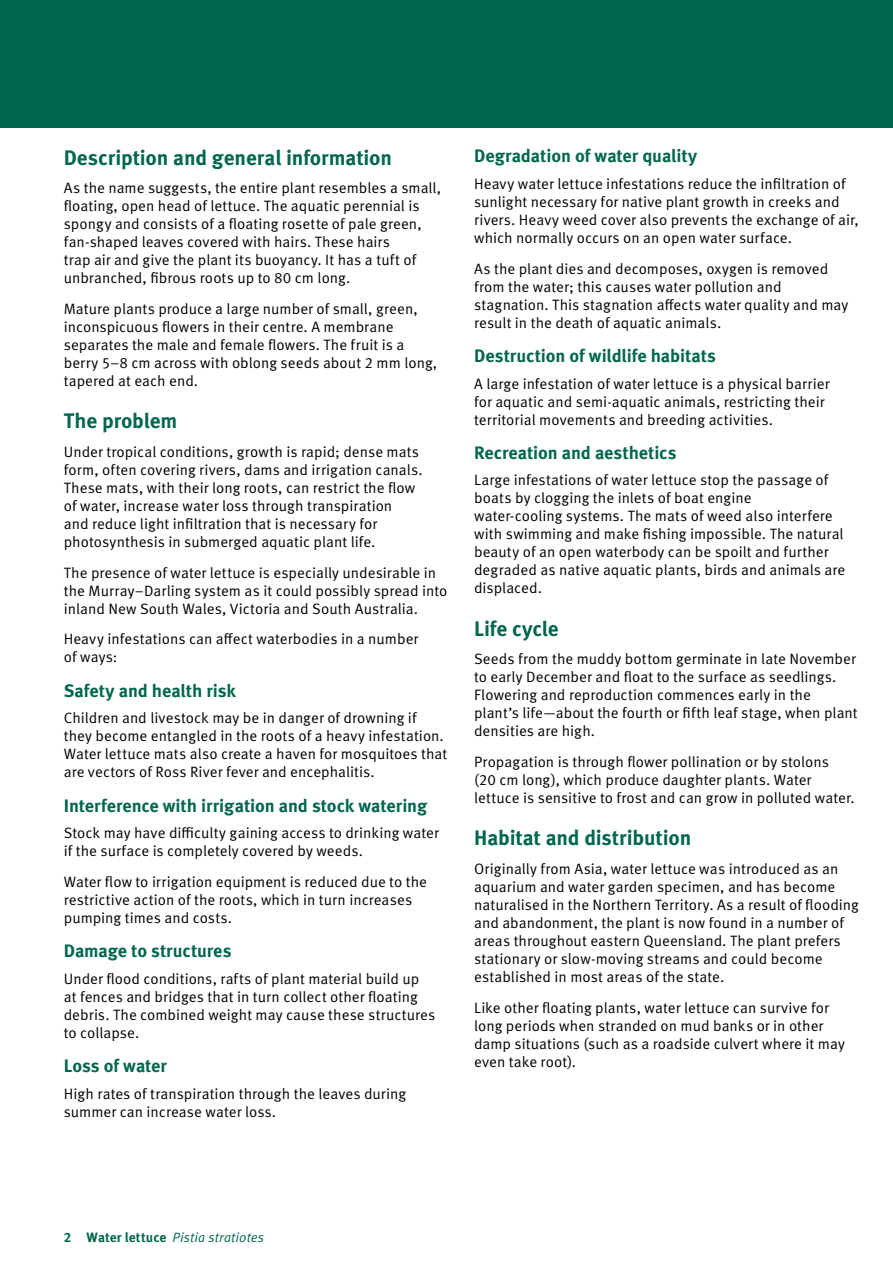
<style>
.page{position:relative;width:893px;height:1263px;background:#fff}
.page>*{position:absolute;margin:0;border:0;box-sizing:border-box;transform-origin:0 0}
.header01{font:700 21px "Meta OT";letter-spacing:-.01em;color:#00674e}
.header02{font:700 18px "Meta OT";letter-spacing:-.005em;color:#00674e}
.bodycopy{font:15px/18px "Meta OT";color:#000}
.bodycopy-2{font:italic 13.5px "Meta OT";letter-spacing:.005em;color:#00674e}
.s1{font-weight:700;font-style:normal}
</style>
<div class="page">
<div style="left:0;top:0;width:893px;height:128px;background:#00674e"></div>
<p class="header01" style="left:64px;top:144px;width:330px">Description and general information</p>
<p class="bodycopy" style="left:64px;top:179px;width:379px">As the name suggests, the entire plant resembles a small, floating, open head of lettuce. The aquatic perennial is spongy and consists of a floating rosette of pale green, fan-shaped leaves covered with hairs. These hairs<br>trap air and give the plant its buoyancy. It has a tuft of unbranched, fibrous roots up to 80 cm long.</p>
<p class="bodycopy" style="left:64px;top:300px;width:375px">Mature plants produce a large number of small, green, inconspicuous flowers in their centre. A membrane separates the male and female flowers. The fruit is a berry 5–8 cm across with oblong seeds about 2 mm long, tapered at each end.</p>
<p class="header01" style="left:64px;top:408px;width:115px">The problem</p>
<p class="bodycopy" style="left:64px;top:443px;width:360px">Under tropical conditions, growth is rapid; dense mats form, often covering rivers, dams and irrigation canals.<br>These mats, with their long roots, can restrict the flow of water, increase water loss through transpiration<br>and reduce light infiltration that is necessary for photosynthesis in submerged aquatic plant life.</p>
<p class="bodycopy" style="left:64px;top:564px;width:385px">The presence of water lettuce is especially undesirable in the Murray–Darling system as it could possibly spread into inland New South Wales, Victoria and South Australia.</p>
<p class="bodycopy" style="left:64px;top:630px;width:356px">Heavy infestations can affect waterbodies in a number of ways:</p>
<p class="header02" style="left:64px;top:679px;width:174px">Safety and health risk</p>
<p class="bodycopy" style="left:64px;top:709px;width:385px">Children and livestock may be in danger of drowning if they become entangled in the roots of a heavy infestation.<br>Water lettuce mats also create a haven for mosquitoes that are vectors of Ross River fever and encephalitis.</p>
<p class="header02" style="left:64px;top:794px;width:365px">Interference with irrigation and stock watering</p>
<p class="bodycopy" style="left:64px;top:824px;width:377px">Stock may have difficulty gaining access to drinking water if the surface is completely covered by weeds.</p>
<p class="bodycopy" style="left:64px;top:873px;width:365px">Water flow to irrigation equipment is reduced due to the restrictive action of the roots, which in turn increases pumping times and costs.</p>
<p class="header02" style="left:64px;top:940px;width:169px">Damage to structures</p>
<p class="bodycopy" style="left:64px;top:970px;width:373px">Under flood conditions, rafts of plant material build up at fences and bridges that in turn collect other floating debris. The combined weight may cause these structures to collapse.</p>
<p class="header02" style="left:64px;top:1054px;width:105px">Loss of water</p>
<p class="bodycopy" style="left:64px;top:1085px;width:344px">High rates of transpiration through the leaves during summer can increase water loss.</p>
<p class="header02" style="left:474px;top:145px;width:225px">Degradation of water quality</p>
<p class="bodycopy" style="left:474px;top:175px;width:386px">Heavy water lettuce infestations reduce the infiltration of sunlight necessary for native plant growth in creeks and rivers. Heavy weed cover also prevents the exchange of air, which normally occurs on an open water surface.</p>
<p class="bodycopy" style="left:474px;top:260px;width:376px">As the plant dies and decomposes, oxygen is removed from the water; this causes water pollution and stagnation. This stagnation affects water quality and may result in the death of aquatic animals.</p>
<p class="header02" style="left:474px;top:344px;width:243px">Destruction of wildlife habitats</p>
<p class="bodycopy" style="left:474px;top:375px;width:357px">A large infestation of water lettuce is a physical barrier for aquatic and semi-aquatic animals, restricting their territorial movements and breeding activities.</p>
<p class="header02" style="left:474px;top:441px;width:204px">Recreation and aesthetics</p>
<p class="bodycopy" style="left:474px;top:471px;width:373px">Large infestations of water lettuce stop the passage of boats by clogging the inlets of boat engine<br>water-cooling systems. The mats of weed also interfere with swimming and make fishing impossible. The natural beauty of an open waterbody can be spoilt and further degraded as native aquatic plants, birds and animals are displaced.</p>
<p class="header01" style="left:474px;top:615px;width:86px">Life cycle</p>
<p class="bodycopy" style="left:474px;top:650px;width:385px">Seeds from the muddy bottom germinate in late November to early December and float to the surface as seedlings.<br>Flowering and reproduction commences early in the plant’s life—about the fourth or fifth leaf stage, when plant densities are high.</p>
<p class="bodycopy" style="left:474px;top:753px;width:382px">Propagation is through flower pollination or by stolons<br>(20 cm long), which produce daughter plants. Water lettuce is sensitive to frost and can grow in polluted water.</p>
<p class="header01" style="left:474px;top:825px;width:219px">Habitat and distribution</p>
<p class="bodycopy" style="left:474px;top:860px;width:386px">Originally from Asia, water lettuce was introduced as an aquarium and water garden specimen, and has become naturalised in the Northern Territory. As a result of flooding and abandonment, the plant is now found in a number of areas throughout eastern Queensland. The plant prefers stationary or slow-moving streams and could become established in most areas of the state.</p>
<p class="bodycopy" style="left:474px;top:999px;width:372px">Like other floating plants, water lettuce can survive for long periods when stranded on mud banks or in other damp situations (such as a roadside culvert where it may even take root).</p>
<p class="bodycopy-2" style="left:64px;top:1229px;width:202px"><span class="s1">2 Water lettuce</span> Pistia stratiotes</p>
</div>
